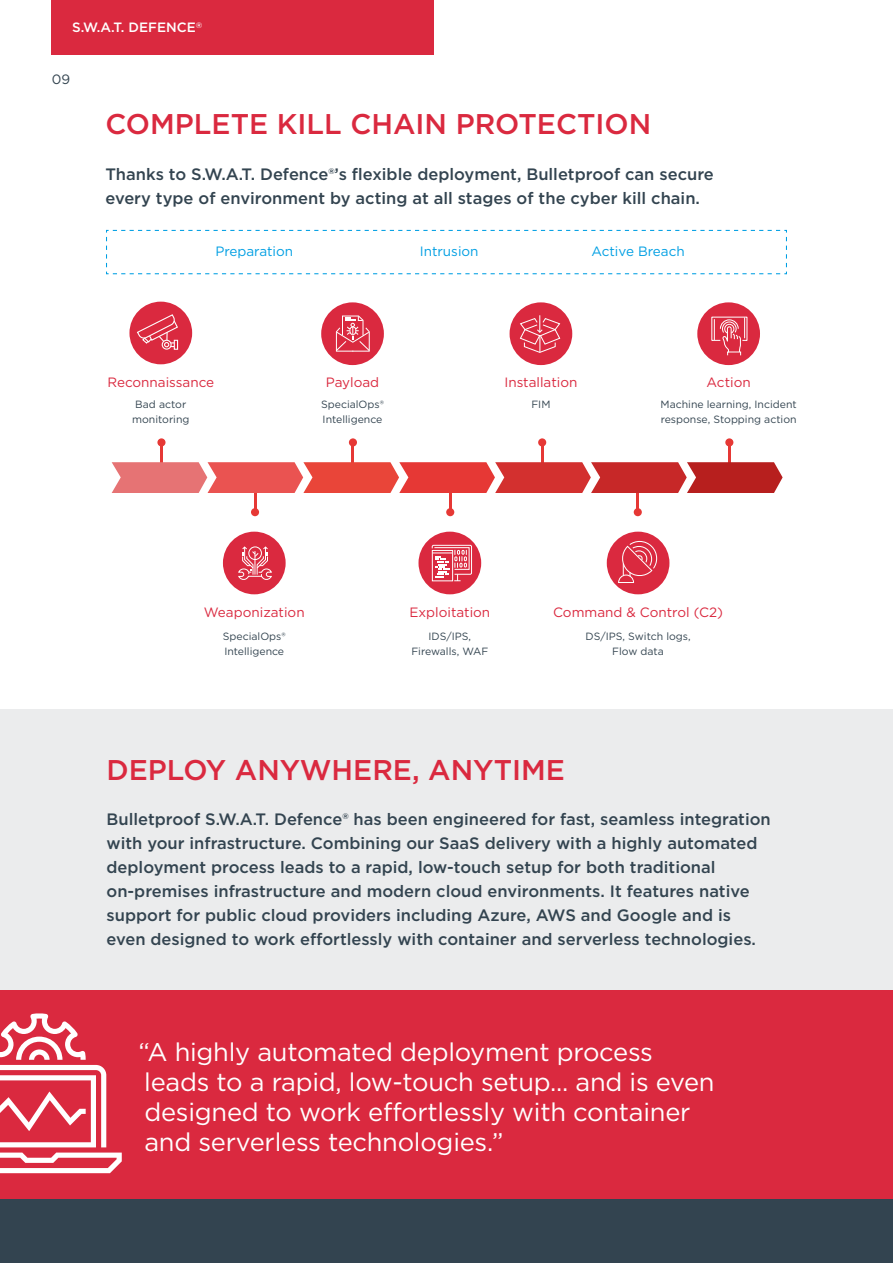
<style>
.page{position:relative;width:893px;height:1263px;background:#fff}
.page>*{position:absolute;margin:0;border:0;box-sizing:border-box;transform-origin:0 0}
.t1{font:500 28.5px "Gotham";color:#da293f}
.t2{font:25.5px/30px "Gotham";letter-spacing:-.01em;color:#fff}
.t3{font:500 16.5px/24px "Gotham";color:#334450}
.t4{font:13.5px "Gotham";color:#da293f}
.t5{font:13.5px "Gotham";color:#009fe3}
.t6{font:500 13.5px "Gotham";color:#fff}
.t7{font:13.5px "Gotham";color:#334450}
.t8{font:10.5px/15px "Gotham";color:#334450;text-align:center}
</style>
<div class="page">
<div style="left:0;top:709px;width:893px;height:511px;background:#ebeced"></div>
<div style="left:0;top:990px;width:893px;height:212px;background:#da293f"></div>
<hr style="left:892px;top:0;width:1px;height:1220px;background:#628195">
<img style="left:892px;top:315px;width:1px;height:885px">
<div style="left:51px;top:0;width:383px;height:54px;background:#da293f"></div>
<div style="left:157px;top:438px;width:9px;height:8px;background:#e63835;border-radius:50%"></div>
<hr style="left:160px;top:443px;width:3px;height:22px;background:#e63835">
<div style="left:349px;top:438px;width:8px;height:8px;background:#e63835;border-radius:50%"></div>
<hr style="left:352px;top:443px;width:2px;height:22px;background:#e63835">
<div style="left:538px;top:438px;width:8px;height:8px;background:#e63835;border-radius:50%"></div>
<hr style="left:541px;top:443px;width:2px;height:22px;background:#e63835">
<div style="left:634px;top:508px;width:8px;height:8px;background:#e63835;border-radius:50%"></div>
<hr style="left:637px;top:489px;width:2px;height:22px;background:#e63835">
<div style="left:446px;top:508px;width:8px;height:8px;background:#e63835;border-radius:50%"></div>
<hr style="left:449px;top:489px;width:2px;height:22px;background:#e63835">
<div style="left:251px;top:508px;width:8px;height:8px;background:#e63835;border-radius:50%"></div>
<hr style="left:254px;top:489px;width:2px;height:22px;background:#e63835">
<div style="left:725px;top:438px;width:8px;height:8px;background:#e63835;border-radius:50%"></div>
<hr style="left:728px;top:443px;width:2px;height:22px;background:#e63835">
<svg style="left:112px;top:462px;width:671px;height:31px;background:#dc5250"></svg>
<div style="left:129px;top:302px;width:63px;height:62px;background:#da293f;border-radius:50%"></div>
<div style="left:162px;top:340px;width:10px;height:10px;border:1px solid #fff;border-radius:50%"></div>
<svg style="left:136px;top:313px;width:43px;height:34px"></svg>
<div style="left:174px;top:340px;width:4px;height:10px;border:1px solid #fff"></div>
<div style="left:321px;top:302px;width:63px;height:63px;background:#da293f;border-radius:50%"></div>
<svg style="left:335px;top:315px;width:35px;height:37px"></svg>
<div style="left:510px;top:302px;width:62px;height:63px;background:#da293f;border-radius:50%"></div>
<svg style="left:519px;top:315px;width:42px;height:38px"></svg>
<div style="left:697px;top:302px;width:63px;height:63px;background:#da293f;border-radius:50%"></div>
<svg style="left:711px;top:304px;width:37px;height:49px"></svg>
<div style="left:223px;top:532px;width:63px;height:62px;background:#da293f;border-radius:50%"></div>
<svg style="left:238px;top:546px;width:34px;height:34px"></svg>
<div style="left:418px;top:532px;width:63px;height:62px;background:#da293f;border-radius:50%"></div>
<svg style="left:431px;top:544px;width:41px;height:37px"></svg>
<div style="left:607px;top:532px;width:62px;height:62px;background:#da293f;border-radius:50%"></div>
<svg style="left:618px;top:540px;width:40px;height:43px"></svg>
<svg style="left:106px;top:229px;width:681px;height:46px"></svg>
<div style="left:0;top:1200px;width:893px;height:63px;background:#334450"></div>
<svg style="left:0;top:1013px;width:122px;height:160px"></svg>
<p class="t6" style="left:72px;top:18px;width:132px">S.W.A.T. DEFENCE<sup>®</sup></p>
<p class="t7" style="left:52px;top:70px;width:20px">09</p>
<h1 class="t1" style="left:105px;top:106px;width:547px">COMPLETE KILL CHAIN PROTECTION</h1>
<p class="t3" style="left:105px;top:162px;width:610px">Thanks to S.W.A.T. Defence®’s flexible deployment, Bulletproof can secure every type of environment by acting at all stages of the cyber kill chain.</p>
<p class="t5" style="left:215px;top:243px;width:79px">Preparation</p>
<p class="t5" style="left:420px;top:243px;width:60px">Intrusion</p>
<p class="t5" style="left:591px;top:243px;width:95px">Active Breach</p>
<p class="t4" style="left:107px;top:373px;width:108px">Reconnaissance</p>
<p class="t8" style="left:132px;top:397px;width:59px">Bad actor monitoring</p>
<p class="t4" style="left:326px;top:373px;width:55px">Payload</p>
<p class="t8" style="left:321px;top:397px;width:64px;text-align:left">SpecialOps®<br>Intelligence</p>
<p class="t4" style="left:504px;top:373px;width:74px">Installation</p>
<p class="t8" style="left:531px;top:397px;width:21px">FIM</p>
<p class="t4" style="left:707px;top:373px;width:46px">Action</p>
<p class="t8" style="left:661px;top:397px;width:138px;text-align:left">Machine learning, Incident response, Stopping action</p>
<p class="t4" style="left:204px;top:603px;width:102px">Weaponization</p>
<p class="t8" style="left:223px;top:629px;width:64px;text-align:left">SpecialOps®<br>Intelligence</p>
<p class="t4" style="left:409px;top:603px;width:82px">Exploitation</p>
<p class="t8" style="left:411px;top:629px;width:78px">IDS/IPS,<br>Firewalls, WAF</p>
<p class="t4" style="left:553px;top:603px;width:171px">Command &amp; Control (C2)</p>
<p class="t8" style="left:586px;top:629px;width:107px">DS/IPS, Switch logs,<br>Flow data</p>
<h1 class="t1" style="left:107px;top:751px;width:460px">DEPLOY ANYWHERE, ANYTIME</h1>
<p class="t3" style="left:107px;top:807px;width:666px">Bulletproof S.W.A.T. Defence® has been engineered for fast, seamless integration with your infrastructure. Combining our SaaS delivery with a highly automated deployment process leads to a rapid, low-touch setup for both traditional on-premises infrastructure and modern cloud environments. It features native support for public cloud providers including Azure, AWS and Google and is even designed to work effortlessly with container and serverless technologies.</p>
<h2 class="t2" style="left:139px;top:1037px;width:578px">“A highly automated deployment process leads to a rapid, low-touch setup... and is even designed to work effortlessly with container and serverless technologies.”</h2>
</div>
